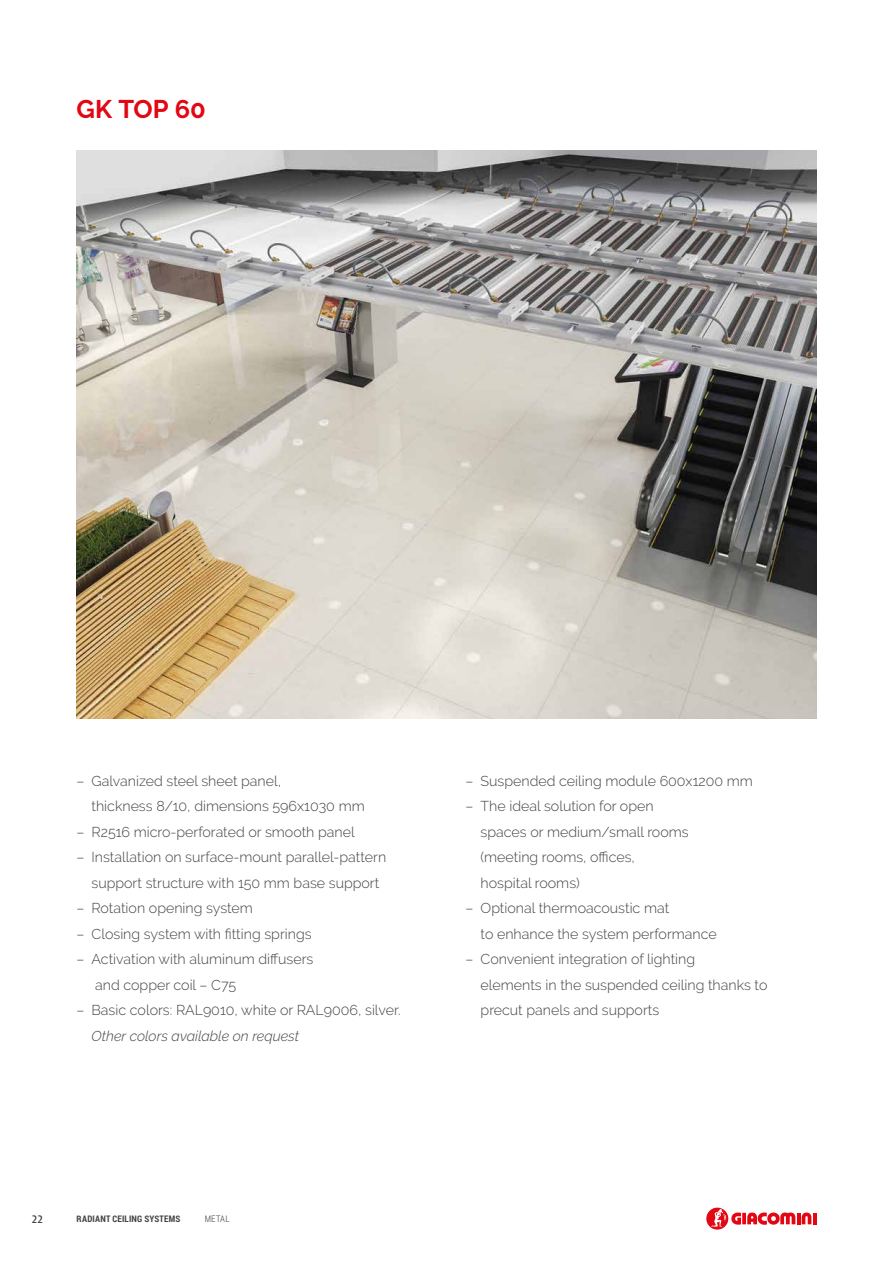
<style>
.page{position:relative;width:893px;height:1263px;background:#fff}
.page>*{position:absolute;margin:0;border:0;box-sizing:border-box;transform-origin:0 0}
.t1{font:700 25.5px "Raleway";letter-spacing:-.005em;color:#e30613}
.t2{font:300 14.25px/25.5px "Raleway";color:#424241}
.t3{font:italic 300 14.25px "Raleway";color:#424241}
.t4{font:500 condensed 12px "Modena";color:#424241}
.t5{font:700 9px "Roboto Condensed";letter-spacing:.025em;color:#424241}
.t6{font:300 9px "Roboto Condensed";letter-spacing:.02em;color:#424241}
</style>
<div class="page">
<svg style="left:742px;top:1213px;width:4px;height:11px"></svg>
<svg style="left:747px;top:1212px;width:69px;height:13px"></svg>
<svg style="left:706px;top:1207px;width:22px;height:23px"></svg>
<svg style="left:711px;top:1209px;width:30px;height:18px"></svg>
<img style="left:77px;top:150px;width:739px;height:569px">
<h1 class="t1" style="left:77px;top:95px;width:131px">GK TOP 60</h1>
<p class="t2" style="left:92px;top:768px;width:275px;text-indent:-15px">– Galvanized steel sheet panel,<br>thickness 8/10, dimensions 596x1030 mm</p>
<p class="t2" style="left:77px;top:819px;width:280px">– R2516 micro-perforated or smooth panel</p>
<p class="t2" style="left:77px;top:844px;width:311px;text-align:center">– Installation on surface-mount parallel-pattern support structure with 150 mm base support</p>
<p class="t2" style="left:77px;top:895px;width:178px">– Rotation opening system</p>
<p class="t2" style="left:77px;top:921px;width:237px">– Closing system with fitting springs</p>
<p class="t2" style="left:95px;top:946px;width:220px;text-indent:-19px">– Activation with aluminum diffusers and copper coil – C75</p>
<p class="t2" style="left:77px;top:997px;width:326px">– Basic colors: RAL9010, white or RAL9006, silver.</p>
<p class="t3" style="left:92px;top:1027px;width:209px">Other colors available on request</p>
<p class="t2" style="left:466px;top:768px;width:289px">– Suspended ceiling module 600x1200 mm</p>
<p class="t2" style="left:481px;top:793px;width:210px;text-indent:-15px">– The ideal solution for open spaces or medium/small rooms (meeting rooms, offices, hospital rooms)</p>
<p class="t2" style="left:481px;top:895px;width:238px;text-indent:-15px">– Optional thermoacoustic mat<br>to enhance the system performance</p>
<p class="t2" style="left:481px;top:946px;width:288px;text-indent:-15px">– Convenient integration of lighting<br>elements in the suspended ceiling thanks to precut panels and supports</p>
<p class="t4" style="left:32px;top:1213px;width:13px">22</p>
<p class="t5" style="left:77px;top:1212px;width:105px">RADIANT CEILING SYSTEMS</p>
<p class="t6" style="left:205px;top:1212px;width:26px">METAL</p>
</div>
